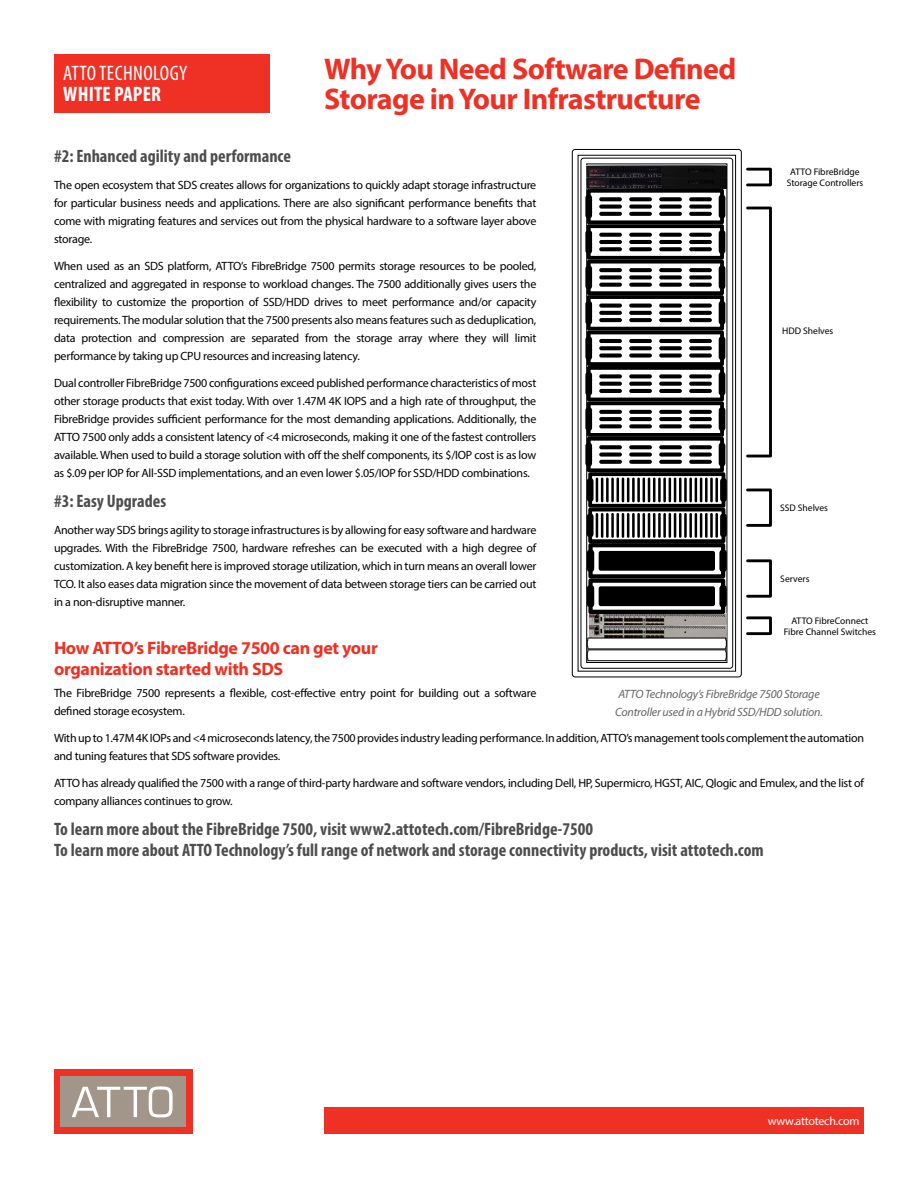
<style>
.page{position:relative;width:918px;height:1188px;background:#fff}
.page>*{position:absolute;margin:0;border:0;box-sizing:border-box;transform-origin:0 0}
.t1{font:700 30px/30px "Myriad Pro";letter-spacing:-.02em;color:#ee3124}
.t2{font:condensed 21px "Myriad Pro";letter-spacing:.02em;color:#fff}
.t3{font:700 condensed 21px "Myriad Pro";letter-spacing:.01em;color:#fff}
.t4{font:700 condensed 18px/21px "Myriad Pro";color:#4d4d4f}
.t5{font:700 18px/21px "Myriad Pro";letter-spacing:-.02em;color:#ee3124}
.t6{font:12px/18px "Myriad Pro";letter-spacing:-.02em;color:#000;text-align:justify}
.t7{font:italic 12px/18px "Myriad Pro";letter-spacing:-.02em;color:#636466}
.t8{font:12px "Myriad Pro";letter-spacing:-.02em;color:#fff}
.t9{font:9.6px/11.6px "Myriad Pro";color:#000;text-align:center}
</style>
<div class="page">
<div style="left:324px;top:1107px;width:540px;height:27px;background:#ee3124"></div>
<div style="left:54px;top:1070px;width:139px;height:64px;background:#ee3124"></div>
<div style="left:61px;top:1076px;width:125px;height:51px;background:#a2958a"></div>
<svg style="left:72px;top:1087px;width:101px;height:30px"></svg>
<div style="left:54px;top:54px;width:216px;height:58px;background:#ee3124"></div>
<svg style="left:571px;top:149px;width:171px;height:529px"></svg>
<svg style="left:580px;top:157px;width:154px;height:512px"></svg>
<img style="left:587px;top:177px;width:140px;height:12px">
<img style="left:588px;top:614px;width:139px;height:12px">
<img style="left:587px;top:165px;width:140px;height:12px">
<img style="left:588px;top:626px;width:139px;height:11px">
<svg style="left:586px;top:637px;width:142px;height:25px"></svg>
<svg style="left:585px;top:189px;width:142px;height:425px"></svg>
<div style="left:746px;top:559px;width:26px;height:39px;border:3px solid #000"></div>
<div style="left:746px;top:489px;width:26px;height:38px;border:3px solid #000"></div>
<div style="left:746px;top:207px;width:26px;height:250px;border:3px solid #000"></div>
<div style="left:746px;top:616px;width:26px;height:19px;border:3px solid #000"></div>
<div style="left:746px;top:168px;width:26px;height:18px;border:3px solid #000"></div>
<h2 class="t2" style="left:63px;top:61px;width:126px">ATTO TECHNOLOGY</h2>
<h2 class="t3" style="left:63px;top:81px;width:99px">White Paper</h2>
<h1 class="t1" style="left:324px;top:53px;width:414px">Why You Need Software Defined<br>Storage in Your Infrastructure</h1>
<h3 class="t4" style="left:54px;top:145px;width:238px">#2: Enhanced agility and performance</h3>
<p class="t6" style="left:54px;top:176px;width:484px">The open ecosystem that SDS creates allows for organizations to quickly adapt storage infrastructure for particular business needs and applications. There are also significant performance benefits that come with migrating features and services out from the physical hardware to a software layer above storage.</p>
<p class="t6" style="left:54px;top:257px;width:484px">When used as an SDS platform, ATTO’s FibreBridge 7500 permits storage resources to be pooled, centralized and aggregated in response to workload changes. The 7500 additionally gives users the flexibility to customize the proportion of SSD/HDD drives to meet performance and/or capacity requirements. The modular solution that the 7500 presents also means features such as deduplication, data protection and compression are separated from the storage array where they will limit performance by taking up CPU resources and increasing latency.</p>
<p class="t6" style="left:54px;top:374px;width:484px">Dual controller FibreBridge 7500 configurations exceed published performance characteristics of most other storage products that exist today. With over 1.47M 4K IOPS and a high rate of throughput, the FibreBridge provides sufficient performance for the most demanding applications. Additionally, the ATTO 7500 only adds a consistent latency of &lt;4 microseconds, making it one of the fastest controllers available. When used to build a storage solution with off the shelf components, its $/IOP cost is as low as $.09 per IOP for All-SSD implementations, and an even lower $.05/IOP for SSD/HDD combinations.</p>
<h3 class="t4" style="left:54px;top:490px;width:114px">#3: Easy Upgrades</h3>
<p class="t6" style="left:54px;top:521px;width:484px">Another way SDS brings agility to storage infrastructures is by allowing for easy software and hardware upgrades. With the FibreBridge 7500, hardware refreshes can be executed with a high degree of customization. A key benefit here is improved storage utilization, which in turn means an overall lower TCO. It also eases data migration since the movement of data between storage tiers can be carried out in a non-disruptive manner.</p>
<h3 class="t5" style="left:54px;top:637px;width:325px">How ATTO’s FibreBridge 7500 can get your organization started with SDS</h3>
<p class="t6" style="left:54px;top:684px;width:484px">The FibreBridge 7500 represents a flexible, cost-effective entry point for building out a software defined storage ecosystem.</p>
<p class="t6" style="left:54px;top:729px;width:812px">With up to 1.47M 4K IOPs and &lt;4 microseconds latency, the 7500 provides industry leading performance. In addition, ATTO’s management tools complement the automation and tuning features that SDS software provides.</p>
<p class="t6" style="left:54px;top:774px;width:811px">ATTO has already qualified the 7500 with a range of third-party hardware and software vendors, including Dell, HP, Supermicro, HGST, AIC, Qlogic and Emulex, and the list of company alliances continues to grow.</p>
<h3 class="t4" style="left:54px;top:818px;width:711px">To learn more about the FibreBridge 7500, visit www2.attotech.com/FibreBridge-7500<br>To learn more about ATTO Technology’s full range of network and storage connectivity products, visit attotech.com</h3>
<p class="t9" style="left:787px;top:166px;width:78px">ATTO FibreBridge<br>Storage Controllers</p>
<p class="t9" style="left:782px;top:325px;width:53px">HDD Shelves</p>
<p class="t9" style="left:780px;top:502px;width:49px">SSD Shelves</p>
<p class="t9" style="left:780px;top:573px;width:31px">Servers</p>
<p class="t9" style="left:784px;top:614px;width:94px">ATTO FibreConnect<br>Fibre Channel Switches</p>
<p class="t7" style="left:615px;top:685px;width:209px">ATTO Technology’s FibreBridge 7500 Storage<br>Controller used in a Hybrid SSD/HDD solution.</p>
<p class="t8" style="left:768px;top:1114px;width:93px">www.attotech.com</p>
</div>
